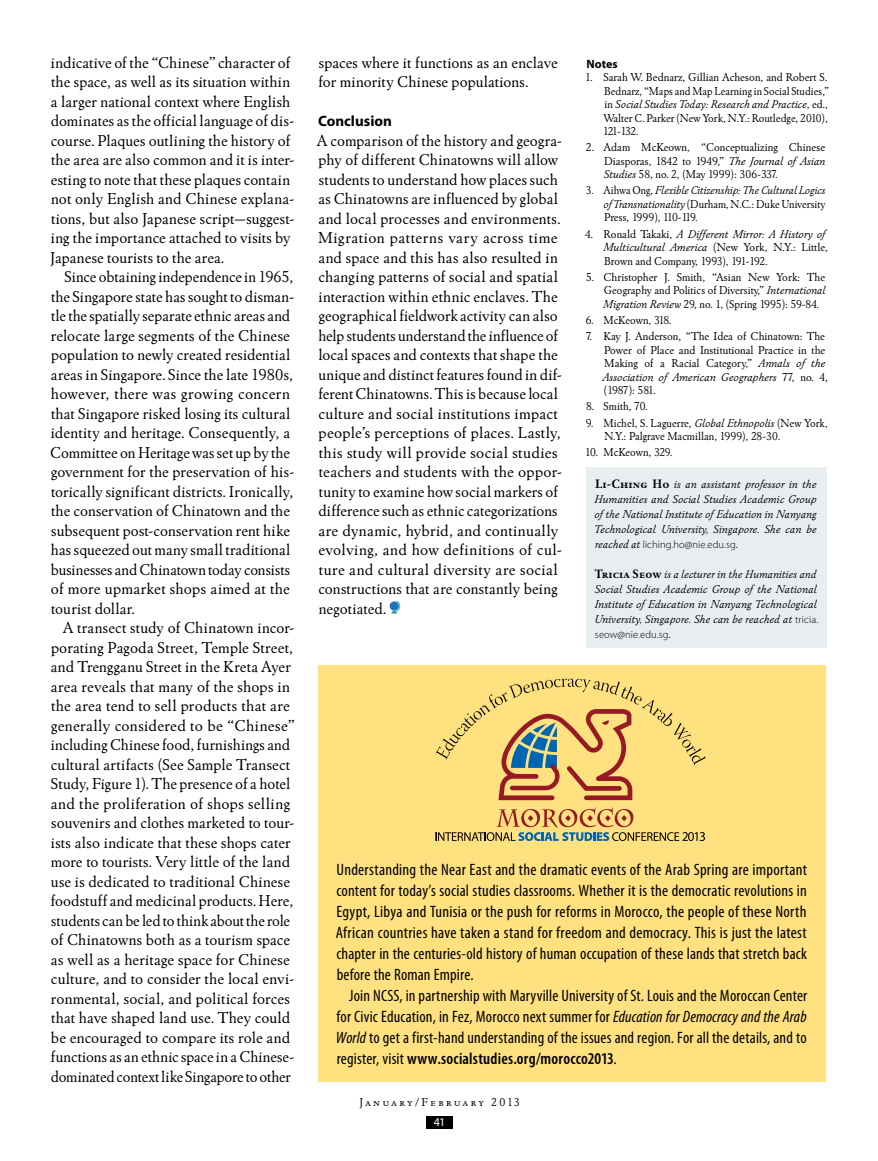
<style>
.page{position:relative;width:878px;height:1161px;background:#fff}
.page>*{position:absolute;margin:0;border:0;box-sizing:border-box;transform-origin:0 0}
.t1{font:16.5px/19.5px "Winchester New ITC";letter-spacing:.005em;color:#000}
.t2{font:condensed 16.5px/21px "Myriad Pro";letter-spacing:.01em;color:#000;text-align:justify}
.t3{font:700 15px "Myriad Pro";color:#000}
.t4{font:12px/13.5px "Winchester New ITC";color:#000}
.t5{font:12px/15px "Winchester New ITC Book Italic OS";letter-spacing:.01em;color:#000;scale:.95 1}
.t6{font:12px/15px "Winchester New ITC Book Italic OS";letter-spacing:.01em;color:#000;text-align:justify}
.t7{font:12px/13.5px "Winchester New ITC";color:#000;text-align:justify;scale:.94 1}
.t8{font:12px "Winchester New ITC Book SC";letter-spacing:.19em;color:#000}
.t9{font:700 12px "Myriad Pro";color:#000}
.t10{font:12px "Myriad Pro";color:#fff}
.t11{font:300 10.5px "Myriad Pro";letter-spacing:.01em;color:#000}
.s1{font-style:italic}
.s2{font-family:"Winchester New ITC Bold SC";font-size:12.75px}
.s3{font-family:"Winchester New ITC Book Italic OS";font-weight:400;font-size:12px}
.s4{font-family:"Myriad Pro";font-weight:300;font-size:10.5px}
.s5{font-weight:600}
.s6{font-family:"Winchester New ITC"}
</style>
<div class="page">
<div style="left:426px;top:1117px;width:26px;height:12px;background:#000"></div>
<svg style="left:391px;top:601px;width:10px;height:12px"></svg>
<div style="left:389px;top:601px;width:10px;height:10px;background:#1c75bc;border-radius:50%"></div>
<div style="left:585px;top:468px;width:241px;height:180px;background:#e8edf0"></div>
<div style="left:318px;top:665px;width:507px;height:417px;background:#ffe180"></div>
<svg style="left:435px;top:807px;width:270px;height:34px"></svg>
<svg style="left:435px;top:678px;width:270px;height:122px"></svg>
<p class="t1" style="left:50px;top:52px;width:246px">indicative of the “Chinese” character of the space, as well as its situation within a larger national context where English dominates as the official language of dis&shy;course. Plaques outlining the history of the area are also common and it is inter&shy;esting to note that these plaques contain not only English and Chinese explana&shy;tions, but also Japanese script—suggest&shy;ing the importance attached to visits by Japanese tourists to the area.</p>
<p class="t1" style="left:50px;top:267px;width:246px;text-indent:14px">Since obtaining independence in 1965, the Singapore state has sought to disman&shy;tle the spatially separate ethnic areas and relocate large segments of the Chinese population to newly created residential areas in Singapore. Since the late 1980s, however, there was growing concern that Singapore risked losing its cultural identity and heritage. Consequently, a Committee on Heritage was set up by the government for the preservation of his&shy;torically significant districts. Ironically, the conservation of Chinatown and the subsequent post-conservation rent hike has squeezed out many small traditional businesses and Chinatown today consists of more upmarket shops aimed at the tourist dollar.</p>
<p class="t1" style="left:51px;top:618px;width:245px;text-indent:12px">A transect study of Chinatown incor&shy;porating Pagoda Street, Temple Street, and Trengganu Street in the Kreta Ayer area reveals that many of the shops in the area tend to sell products that are generally considered to be “Chinese” including Chinese food, furnishings and cultural artifacts (See Sample Transect Study, Figure 1). The presence of a hotel and the proliferation of shops selling souvenirs and clothes marketed to tour&shy;ists also indicate that these shops cater more to tourists. Very little of the land use is dedicated to traditional Chinese foodstuff and medicinal products. Here, students can be led to think about the role of Chinatowns both as a tourism space as well as a heritage space for Chinese culture, and to consider the local envi&shy;ronmental, social, and political forces that have shaped land use. They could be encouraged to compare its role and functions as an ethnic space in a Chinese&shy;dominated context like Singapore to other</p>
<p class="t1" style="left:318px;top:52px;width:241px">spaces where it functions as an enclave for minority Chinese populations.</p>
<p class="t3" style="left:318px;top:111px;width:75px">Conclusion</p>
<p class="t1" style="left:317px;top:130px;width:247px">A comparison of the history and geogra&shy;phy of different Chinatowns will allow students to understand how places such as Chinatowns are influenced by global and local processes and environments.<br>Migration patterns vary across time and space and this has also resulted in changing patterns of social and spatial interaction within ethnic enclaves. The geographical fieldwork activity can also help students understand the influence of local spaces and contexts that shape the unique and distinct features found in dif&shy;ferent Chinatowns. This is because local culture and social institutions impact people’s perceptions of places. Lastly, this study will provide social studies teachers and students with the oppor&shy;tunity to examine how social markers of difference such as ethnic categorizations are dynamic, hybrid, and continually evolving, and how definitions of cul&shy;ture and cultural diversity are social constructions that are constantly being negotiated.</p>
<p class="t9" style="left:586px;top:56px;width:33px">Notes</p>
<p class="t4" style="left:603px;top:70px;width:227px;text-indent:-18px">1. Sarah W. Bednarz, Gillian Acheson, and Robert S.<br>Bednarz, “Maps and Map Learning in Social Studies,” in <span class="s1">Social Studies Today: Research and Practice</span>, ed., Walter C. Parker (New York, N.Y.: Routledge, 2010), 121-132.</p>
<p class="t4" style="left:603px;top:140px;width:223px;text-align:justify;text-indent:-18px">2. Adam McKeown, “Conceptualizing Chinese Diasporas, 1842 to 1949,” <span class="s1">The Journal of Asian Studies</span> 58, no. 2, (May 1999): 306-337.</p>
<p class="t7" style="left:603px;top:183px;width:238px;text-indent:-18px">3. Aihwa Ong, <span class="s1">Flexible Citizenship: The Cultural Logics of Transnationality</span> (Durham, N.C.: Duke University Press, 1999), 110-119.</p>
<p class="t4" style="left:603px;top:227px;width:226px;text-indent:-18px">4. Ronald Takaki, <span class="s1">A Different Mirror: A History of<br>Multicultural America</span> (New York, N.Y.: Little,<br>Brown and Company, 1993), 191-192.</p>
<p class="t4" style="left:603px;top:270px;width:224px;text-align:justify;text-indent:-17px">5. Christopher J. Smith, “Asian New York: The Geography and Politics of Diversity,” <span class="s1">International Migration Review</span> 29, no. 1, (Spring 1995): 59-84.</p>
<p class="t4" style="left:585px;top:313px;width:87px">6. McKeown, 318.</p>
<p class="t4" style="left:602px;top:329px;width:227px;text-indent:-17px">7. Kay J. Anderson, “The Idea of Chinatown: The Power of Place and Institutional Practice in the Making of a Racial Category,” <span class="s1">Annals of the Association of American Geographers</span> 77, no. 4, (1987): 581.</p>
<p class="t4" style="left:586px;top:399px;width:63px">8. Smith, 70.</p>
<p class="t4" style="left:604px;top:416px;width:225px;text-indent:-19px">9. Michel, S. Laguerre, <span class="s1">Global Ethnopolis</span> (New York,<br>N.Y.: Palgrave Macmillan, 1999), 28-30.</p>
<p class="t4" style="left:585px;top:445px;width:89px">10. McKeown, 329.</p>
<p class="t6" style="left:594px;top:476px;width:224px"><span class="s2">Li-Ching Ho</span> is an assistant professor in the Humanities and Social Studies Academic Group of the National Institute of Education in Nanyang Technological University, Singapore. She can be</p>
<p class="t11" style="left:594px;top:538px;width:145px"><span class="s3">reached at</span> liching.ho@nie.edu.sg<span class="s3">.</span></p>
<p class="t5" style="left:594px;top:566px;width:237px"><span class="s2">Tricia Seow</span> is a lecturer in the Humanities and Social Studies Academic Group of the National Institute of Education in Nanyang Technological University, Singapore. She can be reached at <span class="s4">tricia.</span></p>
<p class="t11" style="left:595px;top:628px;width:77px">seow@nie.edu.sg<span class="s3">.</span></p>
<p class="t2" style="left:336px;top:858px;width:472px">Understanding the Near East and the dramatic events of the Arab Spring are important content for today’s social studies classrooms. Whether it is the democratic revolutions in Egypt, Libya and Tunisia or the push for reforms in Morocco, the people of these North African countries have taken a stand for freedom and democracy. This is just the latest chapter in the centuries-old history of human occupation of these lands that stretch back before the Roman Empire.</p>
<p class="t2" style="left:336px;top:984px;width:473px;text-indent:13px">Join NCSS, in partnership with Maryville University of St. Louis and the Moroccan Center for Civic Education, in Fez, Morocco next summer for <span class="s1">Education for Democracy and the Arab World</span> to get a first-hand understanding of the issues and region. For all the details, and to register, visit <span class="s5">www.socialstudies.org/morocco2013</span>.</p>
<p class="t8" style="left:359px;top:1095px;width:162px">January/February <span class="s6">2013</span></p>
<p class="t10" style="left:434px;top:1115px;width:13px">41</p>
</div>
